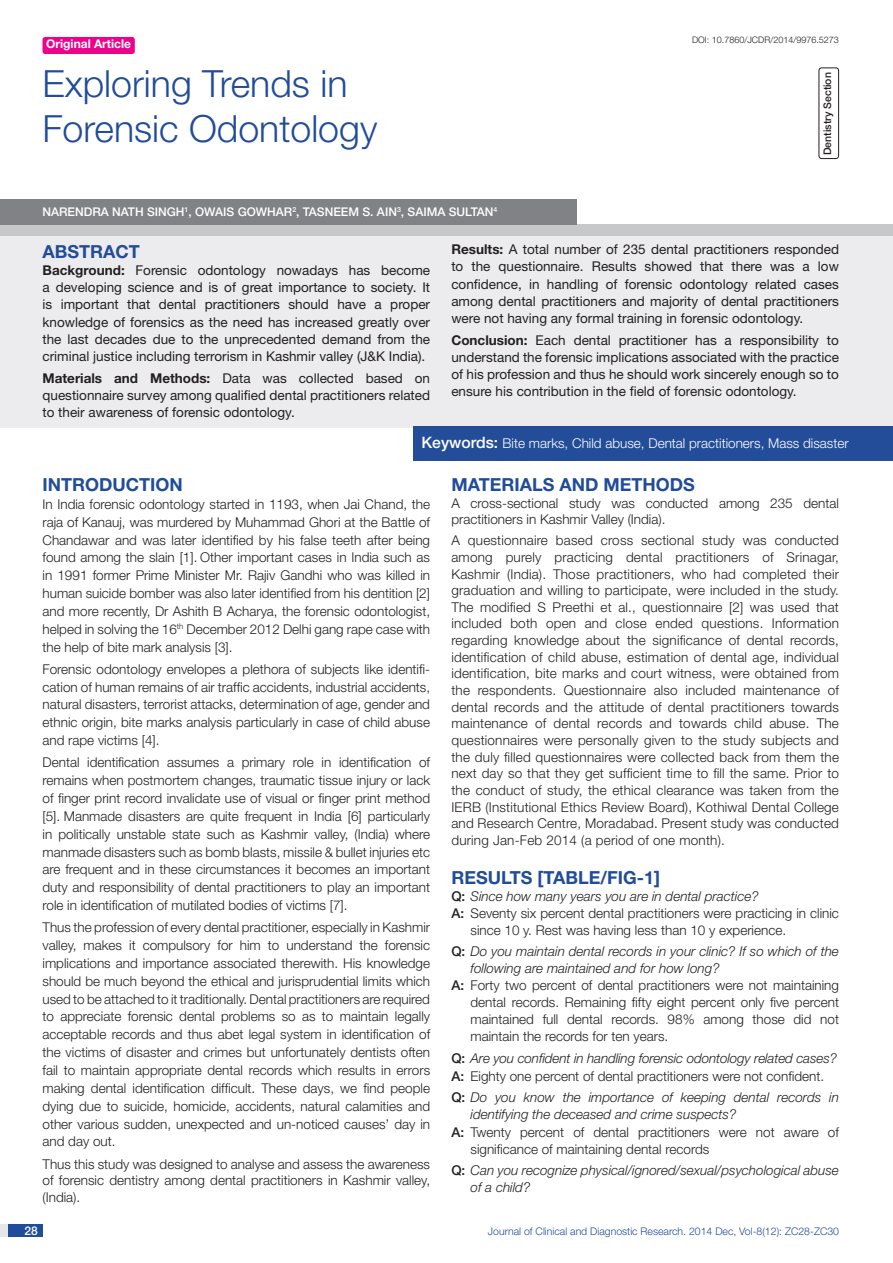
<style>
.page{position:relative;width:893px;height:1263px;background:#fff}
.page>*{position:absolute;margin:0;border:0;box-sizing:border-box;transform-origin:0 0}
.t1{font:300 37.5px/45px "Helvetica Neue";color:#214c99}
.Level_1{font:700 18px "Helvetica Neue";color:#214c99}
.Abstract_head{font:700 18px "Helvetica Neue";color:#214c99}
.Body_text{font:300 13.5px/17.9px "Helvetica Neue";color:#231f20;text-align:justify}
.Abstract_text{font:13.5px/17.2px "Helvetica Neue";color:#231f20;text-align:justify}
.Body_text-2{font:italic 300 13.5px/17.1px "Helvetica Neue";color:#231f20}
.t2{font:300 13.5px "Helvetica Neue";color:#fff}
.Author{font:500 12px "Helvetica Neue";color:#fff}
.t3{font:700 12px "Helvetica Neue";color:#fff}
.t4{font:300 10.5px "Helvetica Neue";color:#214c99}
.con_particulars{font:500 10.5px "Helvetica Neue";letter-spacing:-.005em;color:#231f20}
.DOI{font:300 9px "Helvetica Neue";color:#231f20}
.s1{font-weight:700}
.s2{font-weight:500;font-size:15.75px}
.s3{color:#244d99}
.s4{font-weight:500;font-style:normal}
.s5{font-weight:500}
</style>
<div class="page">
<div style="left:0;top:1224px;width:43px;height:13px;background:#e6e7e9"></div>
<div style="left:8px;top:1224px;width:35px;height:13px;background:#214c99"></div>
<div style="left:43px;top:37px;width:92px;height:17px;background:#ed028c;border-radius:3px"></div>
<div style="left:0;top:224px;width:893px;height:12px;background:#c7c8ca"></div>
<div style="left:819px;top:68px;width:20px;height:91px;border:1px solid #231f20;border-radius:3px"></div>
<div style="left:0;top:199px;width:576px;height:26px;background:#808285"></div>
<div style="left:0;top:236px;width:893px;height:192px;background:#ececee"></div>
<div style="left:413px;top:426px;width:480px;height:35px;background:#244d99"></div>
<p class="DOI" style="left:692px;top:35px;width:148px">DOI: 10.7860/JCDR/2014/9976.5273</p>
<p class="t3" style="left:46px;top:37px;width:87px">Original Article</p>
<p class="t1" style="left:43px;top:60px;width:336px">Exploring Trends in<br>Forensic Odontology</p>
<p class="con_particulars" style="left:821px;top:155px;width:84px;rotate:-90deg">DENTISTRY SECTION</p>
<p class="Author" style="left:43px;top:205px;width:456px">NARENDRA NATH SINGH<sup>1</sup>, OWAIS GOWHAR<sup>2</sup>, TASN EEM S. AIN <sup>3</sup>, SAIMA SULTAN <sup>4</sup></p>
<p class="Abstract_text" style="left:451px;top:241px;width:389px"><span class="s1">Results:</span> A total number of 235 dental practitioners responded to the questionnaire. Results showed that there was a low confidence, in handling of forensic odontology related cases among dental practitioners and majority of dental practitioners were not having any formal training in forensic odontology.</p>
<p class="Abstract_text" style="left:451px;top:331px;width:389px"><span class="s1">Conclusion:</span> Each dental practitioner has a responsibility to understand the forensic implications associated with the practice of his profession and thus he should work sincerely enough so to ensure his contribution in the field of forensic odontology.</p>
<p class="t2" style="left:421px;top:435px;width:429px"><span class="s2">KEYWORDS:</span> Bite marks, Child abuse, Dental practitioners, Mass disaster</p>
<p class="Abstract_head" style="left:43px;top:240px;width:99px">ABST<span class="s3">RAC</span>T</p>
<p class="Abstract_text" style="left:43px;top:261px;width:389px"><span class="s1">Background:</span> Forensic odontology nowadays has become a developing science and is of great importance to society. It is important that dental practitioners should have a proper knowledge of forensics as the need has increased greatly over the last decades due to the unprecedented demand from the criminal justice including terrorism in Kashmir valley (J&amp;K India).</p>
<p class="Abstract_text" style="left:43px;top:369px;width:389px"><span class="s1">Materials and Methods:</span> Data was collected based on questionnaire survey among qualified dental practitioners related to their awareness of forensic odontology.</p>
<p class="Level_1" style="left:43px;top:473px;width:142px">INTRODUCTION</p>
<p class="Body_text" style="left:43px;top:495px;width:389px">In India forensic odontology started in 1193, when Jai Chand, the raja of Kanauj, was murdered by Muhammad Ghori at the Battle of Chandawar and was later identified by his false teeth after being found among the slain [1]. Other important cases in India such as in 1991 former Prime Minister Mr. Rajiv Gandhi who was killed in human suicide bomber was also later identified from his dentition [2] and more recently, Dr Ashith B Acharya, the forensic odontologist, helped in solving the 16<sup>th</sup> December 2012 Delhi gang rape case with the help of bite mark analysis [3].</p>
<p class="Body_text" style="left:43px;top:660px;width:389px;text-align:left">Forensic odontology envelopes a plethora of subjects like identifi&shy;cation of human remains of air traffic accidents, industrial accidents, natural disasters, terrorist attacks, determination of age, gender and ethnic origin, bite marks analysis particularly in case of child abuse and rape victims [4].</p>
<p class="Body_text" style="left:43px;top:753px;width:389px">Dental identification assumes a primary role in identification of remains when postmortem changes, traumatic tissue injury or lack of finger print record invalidate use of visual or finger print method [5]. Manmade disasters are quite frequent in India [6] particularly in politically unstable state such as Kashmir valley, (India) where manmade disasters such as bomb blasts, missile &amp; bullet injuries etc are frequent and in these circumstances it becomes an important duty and responsibility of dental practitioners to play an important role in identification of mutilated bodies of victims [7].</p>
<p class="Body_text" style="left:43px;top:918px;width:389px">Thus the profession of every dental practitioner, especially in Kashmir valley, makes it compulsory for him to understand the forensic implications and importance associated therewith. His knowledge should be much beyond the ethical and jurisprudential limits which used to be attached to it traditionally. Dental practitioners are required to appreciate forensic dental problems so as to maintain legally acceptable records and thus abet legal system in identification of the victims of disaster and crimes but unfortunately dentists often fail to maintain appropriate dental records which results in errors making dental identification difficult. These days, we find people dying due to suicide, homicide, accidents, natural calamities and other various sudden, unexpected and un-noticed causes’ day in and day out.</p>
<p class="Body_text" style="left:43px;top:1155px;width:389px;line-height:16.6px">Thus this study was designed to analyse and assess the awareness of forensic dentistry among dental practitioners in Kashmir valley, (India).</p>
<p class="Level_1" style="left:451px;top:473px;width:122px">Materials and</p>
<p class="Level_1" style="left:603px;top:473px;width:93px">methods</p>
<p class="Body_text" style="left:451px;top:494px;width:389px;line-height:16.6px">A cross-sectional study was conducted among 235 dental practitioners in Kashmir Valley (India).</p>
<p class="Body_text" style="left:451px;top:532px;width:389px;line-height:16.6px">A questionnaire based cross sectional study was conducted among purely practicing dental practitioners of Srinagar, Kashmir (India). Those practitioners, who had completed their graduation and willing to participate, were included in the study.<br>The modified S Preethi et al., questionnaire [2] was used that included both open and close ended questions. Information regarding knowledge about the significance of dental records, identification of child abuse, estimation of dental age, individual identification, bite marks and court witness, were obtained from the respondents. Questionnaire also included maintenance of dental records and the attitude of dental practitioners towards maintenance of dental records and towards child abuse. The questionnaires were personally given to the study subjects and the duly filled questionnaires were collected back from them the next day so that they get sufficient time to fill the same. Prior to the conduct of study, the ethical clearance was taken from the IERB (Institutional Ethics Review Board), Kothiwal Dental College and Research Centre, Moradabad. Present study was conducted during Jan-Feb 2014 (a period of one month).</p>
<p class="Level_1" style="left:451px;top:867px;width:210px">Results [Table/Fig-1]</p>
<p class="Body_text-2" style="left:451px;top:888px;width:309px"><span class="s4">Q:</span> Since how many years you are in dental practice?</p>
<p class="Body_text" style="left:470px;top:905px;width:370px;line-height:17px;text-indent:-19px"><span class="s5">A:</span> Seventy six percent dental practitioners were practicing in clinic since 10 y. Rest was having less than 10 y experience.</p>
<p class="Body_text-2" style="left:470px;top:943px;width:370px;text-indent:-19px"><span class="s4">Q:</span> Do you maintain dental records in your clinic? If so which of the following are maintained and for how long?</p>
<p class="Body_text" style="left:470px;top:977px;width:370px;line-height:17px;text-indent:-19px"><span class="s5">A:</span> Forty two percent of dental practitioners were not maintaining dental records. Remaining fifty eight percent only five percent maintained full dental records. 98% among those did not maintain the records for ten years.</p>
<p class="Body_text-2" style="left:451px;top:1049px;width:387px"><span class="s4">Q:</span> Are you confident in handling forensic odontology related cases?</p>
<p class="Body_text" style="left:451px;top:1066px;width:374px"><span class="s5">A:</span> Eighty one percent of dental practitioners were not confident.</p>
<p class="Body_text-2" style="left:470px;top:1089px;width:370px;text-indent:-19px"><span class="s4">Q:</span> Do you know the importance of keeping dental records in identifying the deceased and crime suspects?</p>
<p class="Body_text" style="left:470px;top:1123px;width:370px;line-height:17.1px;text-indent:-19px"><span class="s5">A:</span> Twenty percent of dental practitioners were not aware of significance of maintaining dental records</p>
<p class="Body_text-2" style="left:470px;top:1161px;width:370px;text-indent:-19px"><span class="s4">Q:</span> Can you recognize physical/ignored/sexual/psychological abuse of a child?</p>
<p class="Author" style="left:24px;top:1223px;width:15px">28</p>
<p class="t4" style="left:488px;top:1225px;width:353px">Journal of Clinical and Diagnostic Research. 2014 Dec, Vol-8(12): ZC28-ZC30</p>
</div>
